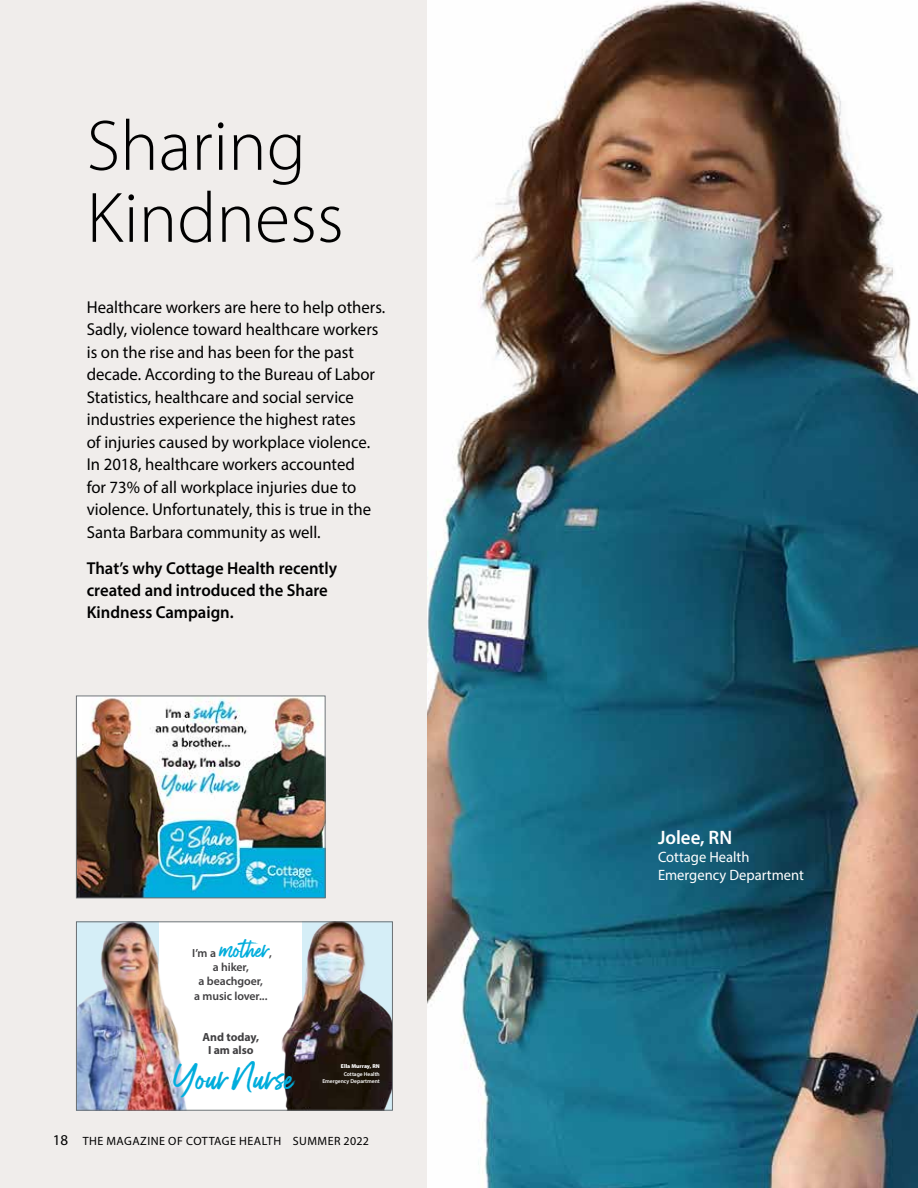
<style>
.page{position:relative;width:918px;height:1188px;background:#fff}
.page>*{position:absolute;margin:0;border:0;box-sizing:border-box;transform-origin:0 0}
.t1{font:300 72px/72px "Myriad Pro";color:#000}
.t2{font:34.8px "Gotcha Standup";color:#00addc}
.t3{font:24.75px "Gotcha Standup";color:#00addc}
.t4{font:600 19.5px "Myriad Pro";color:#fff}
.t5{font:17.25px/22.5px "Myriad Pro";color:#000}
.t6{font:600 17.25px/22.5px "Myriad Pro";color:#000}
.t7{font:15px/18px "Myriad Pro";color:#fff}
.t8{font:12px "Myriad Pro";letter-spacing:.04em;color:#000}
.t9{font:600 11.85px/14.1px "Myriad Pro";letter-spacing:-.01em;color:#414042;text-align:center}
.t10{font:700 11.85px/13.5px "Myriad Pro";letter-spacing:-.005em;color:#414042;text-align:center}
.t11{font:600 5.55px/6.8px "Myriad Pro";letter-spacing:-.005em;color:#fff;text-align:right}
.t12{font:900 5.55px "Myriad Pro";color:#fff}
.s1{font-family:"Myriad Pro";font-weight:600;font-size:11.85px;color:#414042}
.s2{font-family:"Myriad Pro";font-weight:600;font-size:11.7px;color:#414042}
.s3{font-size:15px}
</style>
<div class="page">
<div style="left:0;top:0;width:490px;height:1188px;background:#f0edeb"></div>
<img style="left:428px;top:0;width:490px;height:1188px">
<div style="left:160px;top:922px;width:142px;height:188px;background:#fff"></div>
<img style="left:78px;top:924px;width:109px;height:184px">
<img style="left:281px;top:924px;width:110px;height:184px">
<div style="left:76px;top:922px;width:317px;height:188px;border:1px solid #6a6f72"></div>
<img style="left:78px;top:698px;width:245px;height:198px">
<div style="left:76px;top:696px;width:249px;height:202px;border:1px solid #6a6f72"></div>
<h1 class="t1" style="left:87px;top:109px;width:258px">Sharing<br>Kindness</h1>
<p class="t5" style="left:87px;top:295px;width:300px">Healthcare workers are here to help others.<br>Sadly, violence toward healthcare workers is on the rise and has been for the past decade. According to the Bureau of Labor Statistics, healthcare and social service industries experience the highest rates<br>of injuries caused by workplace violence.<br>In 2018, healthcare workers accounted<br>for 73% of all workplace injuries due to violence. Unfortunately, this is true in the Santa Barbara community as well.</p>
<p class="t6" style="left:87px;top:556px;width:252px">That’s why Cottage Health recently created and introduced the Share<br>Kindness Campaign.</p>
<h3 class="t3" style="left:192px;top:933px;width:81px"><span class="s1">I’m a</span> mother<span class="s2">,</span></h3>
<p class="t9" style="left:194px;top:960px;width:75px">a hiker,<br>a beachgoer, a music lover...</p>
<p class="t10" style="left:203px;top:1030px;width:58px">And today,<br>I am also</p>
<h2 class="t2" style="left:175px;top:1055px;width:120px">Your Nurse</h2>
<p class="t12" style="left:341px;top:1063px;width:40px">Ella Murray, RN</p>
<p class="t11" style="left:322px;top:1071px;width:59px">Cottage Health<br>Emergency Department</p>
<p class="t8" style="left:53px;top:1133px;width:318px"><span class="s3">18</span> THE MAGAZINE OF COTTAGE HEALTH SUMMER 2022</p>
<p class="t4" style="left:658px;top:825px;width:76px">Jolee, RN</p>
<p class="t7" style="left:658px;top:848px;width:147px">Cottage Health<br>Emergency Department</p>
</div>
